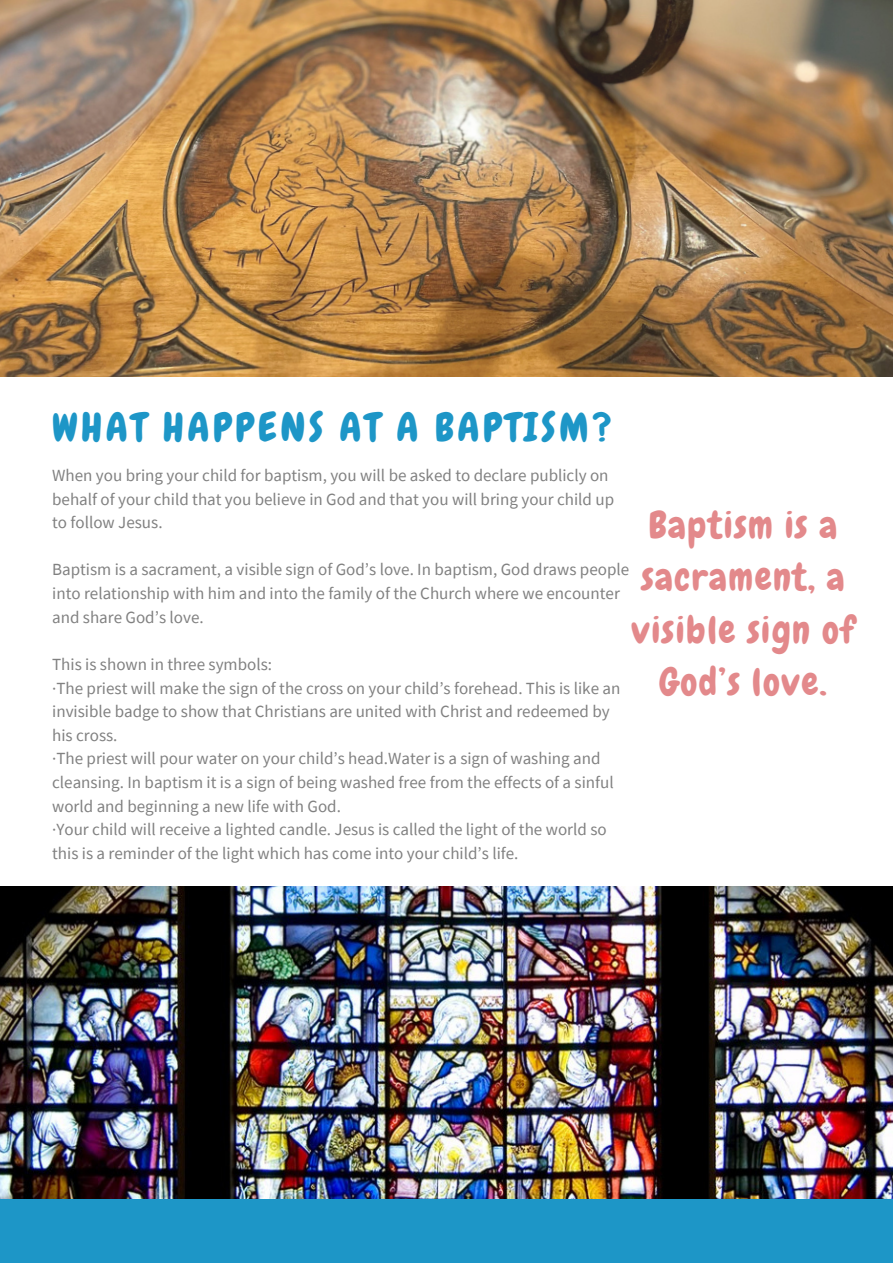
<style>
.page{position:relative;width:893px;height:1264px;background:#fff}
.page>*{position:absolute;margin:0;border:0;box-sizing:border-box;transform-origin:0 0}
.t1{font:39.6px "Chewy";letter-spacing:.09em;color:#1d96c7}
.t2{font:37.8px/52.3px "Chewy";letter-spacing:.04em;color:#e3898b;text-align:center}
.t3{font:16.95px/23.5px "Source Sans Pro";color:#3b3b3b}
</style>
<div class="page">
<img style="left:0;top:0;width:892px;height:377px">
<img style="left:0;top:886px;width:892px;height:313px">
<div style="left:0;top:1199px;width:892px;height:63px;background:#1d96c7"></div>
<h1 class="t1" style="left:52px;top:402px;width:561px">WHAT HAPPENS AT A BAPTISM?</h1>
<p class="t3" style="left:52px;top:463px;width:563px">When you bring your child for baptism, you will be asked to declare publicly on behalf of your child that you believe in God and that you will bring your child up to follow Jesus.</p>
<p class="t3" style="left:52px;top:557px;width:578px">Baptism is a sacrament, a visible sign of God’s love. In baptism, God draws people into relationship with him and into the family of the Church where we encounter and share God’s love.</p>
<p class="t3" style="left:52px;top:652px;width:569px">This is shown in three symbols:<br>·The priest will make the sign of the cross on your child’s forehead. This is like an invisible badge to show that Christians are united with Christ and redeemed by his cross.<br>·The priest will pour water on your child’s head.Water is a sign of washing and cleansing. In baptism it is a sign of being washed free from the effects of a sinful world and beginning a new life with God.<br>·Your child will receive a lighted candle. Jesus is called the light of the world so this is a reminder of the light which has come into your child’s life.</p>
<h2 class="t2" style="left:631px;top:499px;width:224px">Baptism is a sacrament, a visible sign of<br>God’s love.</h2>
</div>
